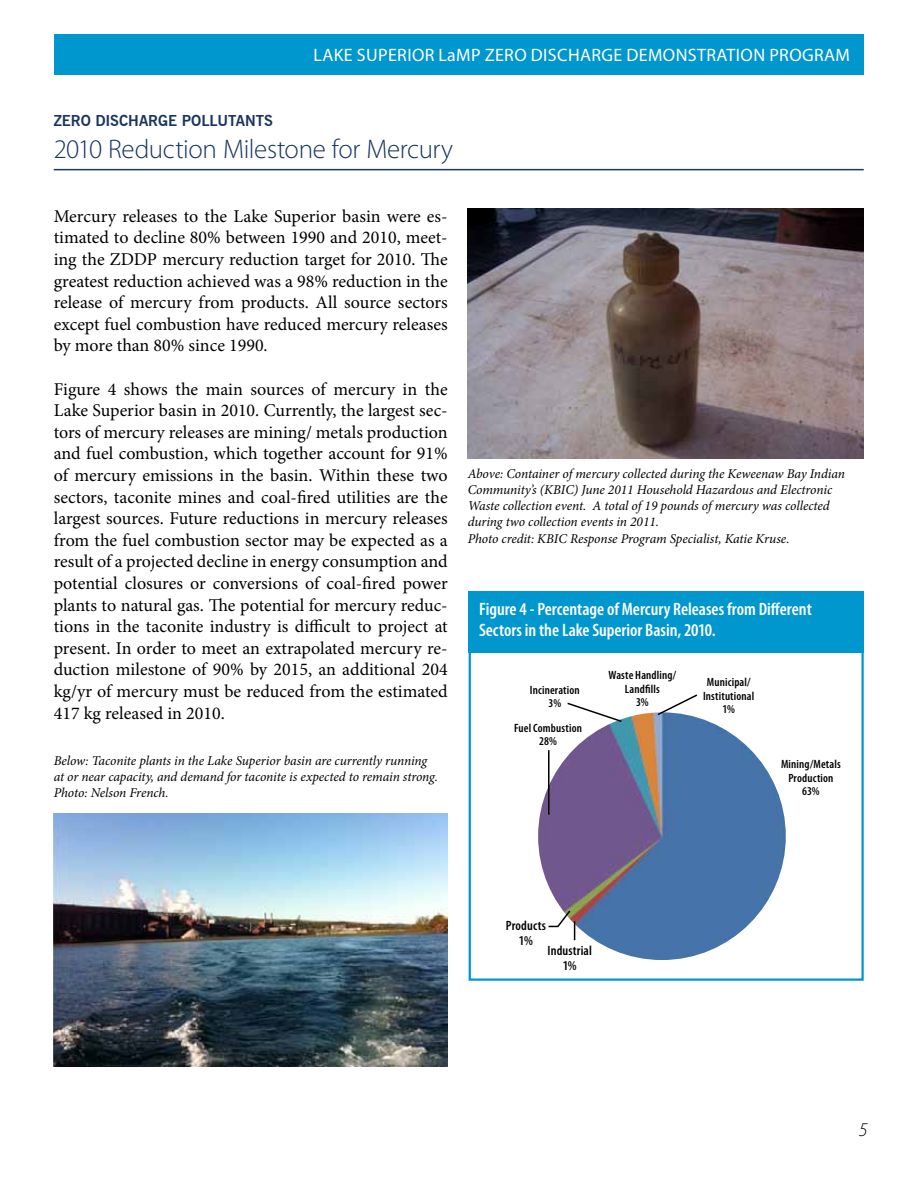
<style>
.page{position:relative;width:918px;height:1188px;background:#fff}
.page>*{position:absolute;margin:0;border:0;box-sizing:border-box;transform-origin:0 0}
.t1{font:300 27px "Myriad Pro";letter-spacing:-.015em;color:#193661}
.t2{font:italic 300 19.5px "Myriad Pro";color:#000}
.t3{font:18px/21.6px "Minion Pro";color:#000;text-align:justify}
.t4{font:600 condensed 18px/21.6px "Myriad Pro";color:#fff}
.t5{font:18px "Myriad Pro";letter-spacing:.02em;color:#fff}
.t6{font:700 15px "News Gothic BT";letter-spacing:-.005em;color:#193661}
.t7{font:italic 13.5px/16.2px "Minion Pro";letter-spacing:-.005em;color:#000}
.t8{font:600 condensed 13.5px/15px "Myriad Pro";letter-spacing:.01em;color:#000;text-align:center}
.t9{font:600 condensed 12px/13.5px "Myriad Pro";letter-spacing:.015em;color:#000;text-align:center}
</style>
<div class="page">
<img style="left:538px;top:712px;width:248px;height:248px;border-radius:124px">
<div style="left:469px;top:636px;width:395px;height:345px;border:2px solid #0097ce"></div>
<div style="left:54px;top:34px;width:810px;height:41px;background:#0097ce"></div>
<hr style="left:54px;top:169px;width:810px;height:1px;background:#193661">
<div style="left:469px;top:591px;width:395px;height:62px;background:#0097ce"></div>
<img style="left:468px;top:209px;width:396px;height:249px">
<img style="left:54px;top:814px;width:393px;height:252px">
<hr style="left:548px;top:750px;width:2px;height:65px;background:#000">
<svg style="left:567px;top:702px;width:56px;height:21px"></svg>
<svg style="left:656px;top:694px;width:42px;height:23px"></svg>
<svg style="left:548px;top:909px;width:27px;height:31px"></svg>
<p class="t5" style="left:314px;top:44px;width:536px">LAKE SUPERIOR LAMP ZERO DISCHARGE DEMONSTRATION PROGRAM</p>
<p class="t6" style="left:54px;top:112px;width:212px">ZERO DISCHARGE POLLUTANTS</p>
<h1 class="t1" style="left:54px;top:133px;width:401px">2010 Reduction Milestone for Mercury</h1>
<p class="t3" style="left:54px;top:205px;width:396px">Mercury releases to the Lake Superior basin were es&shy;timated to decline 80% between 1990 and 2010, meet&shy;ing the ZDDP mercury reduction target for 2010. The greatest reduction achieved was a 98% reduction in the release of mercury from products. All source sectors except fuel combustion have reduced mercury releases by more than 80% since 1990.</p>
<p class="t3" style="left:54px;top:378px;width:396px">Figure 4 shows the main sources of mercury in the Lake Superior basin in 2010. Currently, the largest sec&shy;tors of mercury releases are mining/ metals production and fuel combustion, which together account for 91% of mercury emissions in the basin. Within these two sectors, taconite mines and coal-fired utilities are the largest sources. Future reductions in mercury releases from the fuel combustion sector may be expected as a result of a projected decline in energy consumption and potential closures or conversions of coal-fired power plants to natural gas. The potential for mercury reduc&shy;tions in the taconite industry is difficult to project at present. In order to meet an extrapolated mercury re&shy;duction milestone of 90% by 2015, an additional 204 kg/yr of mercury must be reduced from the estimated 417 kg released in 2010.</p>
<p class="t7" style="left:54px;top:752px;width:386px">Below: Taconite plants in the Lake Superior basin are currently running at or near capacity, and demand for taconite is expected to remain strong.<br>Photo: Nelson French.</p>
<p class="t7" style="left:468px;top:465px;width:379px">Above: Container of mercury collected during the Keweenaw Bay Indian Community’s (KBIC) June 2011 Household Hazardous and Electronic Waste collection event. A total of 19 pounds of mercury was collected during two collection events in 2011.<br>Photo credit: KBIC Response Program Specialist, Katie Kruse.</p>
<p class="t4" style="left:479px;top:598px;width:334px">Figure 4 - Percentage of Mercury Releases from Different<br>Sectors in the Lake Superior Basin, 2010.</p>
<p class="t9" style="left:608px;top:669px;width:69px">Waste Handling/<br>Landfills<br>3%</p>
<p class="t9" style="left:530px;top:683px;width:51px">Incineration<br>3%</p>
<p class="t9" style="left:703px;top:676px;width:53px">Municipal/<br>Institutional<br>1%</p>
<p class="t9" style="left:514px;top:721px;width:69px">Fuel Combustion<br>28%</p>
<p class="t9" style="left:781px;top:758px;width:61px">Mining/Metals<br>Production<br>63%</p>
<p class="t8" style="left:506px;top:918px;width:42px">Products<br>1%</p>
<p class="t8" style="left:548px;top:943px;width:46px">Industrial<br>1%</p>
<p class="t2" style="left:859px;top:1118px;width:11px">5</p>
</div>
